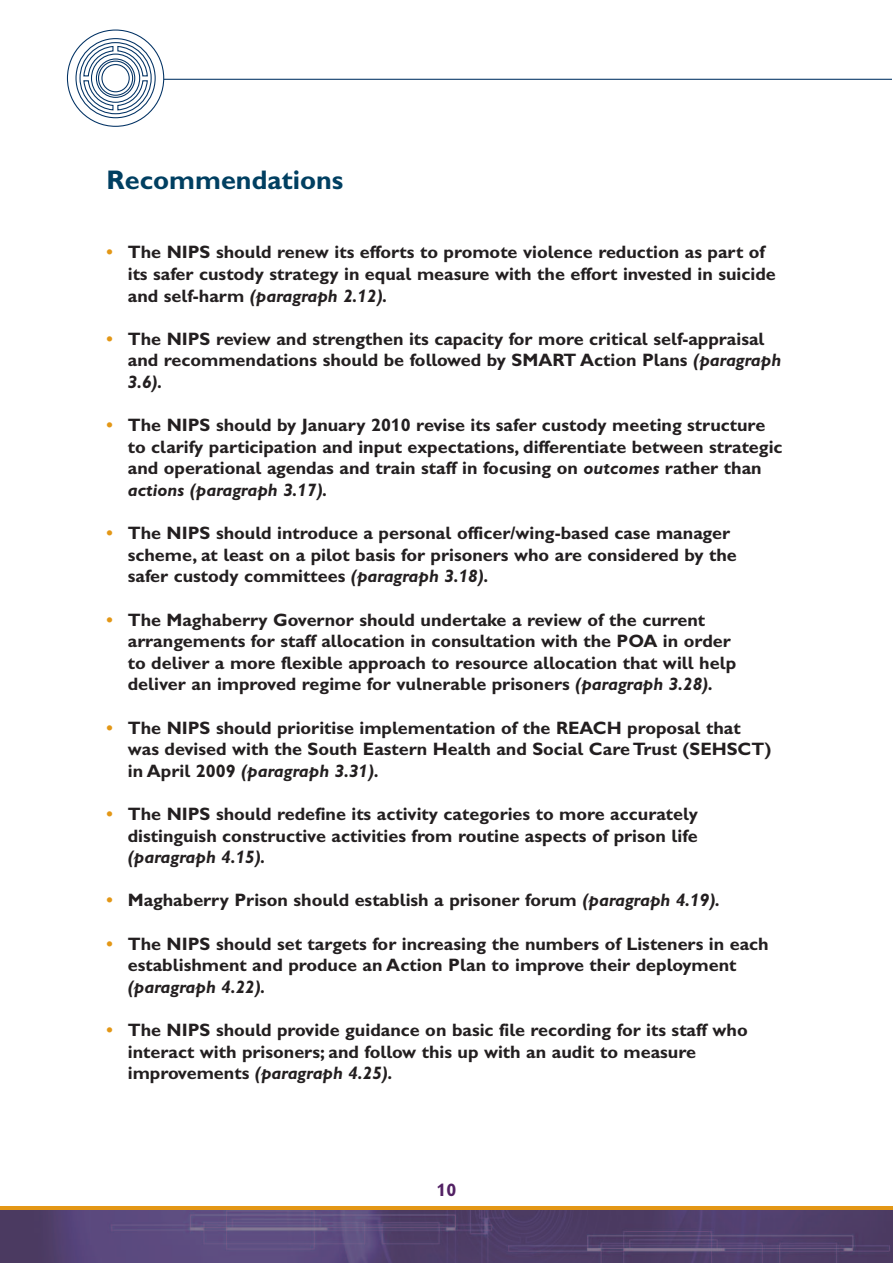
<style>
.page{position:relative;width:893px;height:1263px;background:#fff}
.page>*{position:absolute;margin:0;border:0;box-sizing:border-box;transform-origin:0 0}
.t1{font:27px "Gill Sans Hta Bold Plain";color:#003f61}
.t2{font:18px/21.6px "Gill Sans Hta Bold Plain";color:#231f20}
.t3{font:18px "Gill Sans Hta Bold Italic Plain";color:#231f20}
.t4{font:18px "Gill Sans Hta Bold Plain";color:#522164}
.s1{color:#e39716}
.s2{font-family:"Gill Sans Hta Bold Plain"}
.s3{font-family:"Gill Sans Hta Bold Italic Plain"}
</style>
<div class="page">
<svg style="left:0;top:1206px;width:893px;height:5px;background:#c68628"></svg>
<img style="left:0;top:1211px;width:893px;height:52px">
<hr style="left:164px;top:79px;width:727px;height:1px;background:#003163">
<div style="left:79px;top:42px;width:73px;height:72px;border:1px solid #003163;border-radius:50%"></div>
<div style="left:75px;top:38px;width:81px;height:80px;border:1px solid #003163;border-radius:50%"></div>
<svg style="left:83px;top:45px;width:65px;height:66px"></svg>
<h1 class="t1" style="left:107px;top:171px;width:238px">Recommendations</h1>
<p class="t2" style="left:128px;top:243px;width:649px;text-indent:-21px"><span class="s1">•</span> The NIPS should renew its efforts to promote violence reduction as part of its safer custody strategy in equal measure with the effort invested in suicide</p>
<p class="t3" style="left:128px;top:289px;width:261px"><span class="s2">and self-harm</span> (paragraph 2.12).</p>
<p class="t2" style="left:128px;top:330px;width:655px;text-indent:-21px"><span class="s1">•</span> The NIPS review and strengthen its capacity for more critical self-appraisal and recommendations should be followed by SMART Action Plans <span class="s3">(paragraph</span></p>
<p class="t3" style="left:128px;top:376px;width:36px">3.6).</p>
<p class="t2" style="left:128px;top:416px;width:656px;text-indent:-21px"><span class="s1">•</span> The NIPS should by January 2010 revise its safer custody meeting structure to clarify participation and input expectations, differentiate between strategic and operational agendas and train staff in focusing on <span class="s3">outcomes</span> rather than</p>
<p class="t3" style="left:128px;top:484px;width:201px">actions (paragraph 3.17).</p>
<p class="t2" style="left:128px;top:524px;width:610px;text-indent:-21px"><span class="s1">•</span> The NIPS should introduce a personal officer/wing-based case manager scheme, at least on a pilot basis for prisoners who are considered by the safer custody committees <span class="s3">(paragraph 3.18).</span></p>
<p class="t2" style="left:128px;top:611px;width:610px;text-indent:-21px"><span class="s1">•</span> The Maghaberry Governor should undertake a review of the current arrangements for staff allocation in consultation with the POA in order to deliver a more flexible approach to resource allocation that will help deliver an improved regime for vulnerable prisoners <span class="s3">(paragraph 3.28).</span></p>
<p class="t2" style="left:128px;top:719px;width:645px;text-indent:-21px"><span class="s1">•</span> The NIPS should prioritise implementation of the REACH proposal that was devised with the South Eastern Health and Social Care Trust (SEHSCT)</p>
<p class="t3" style="left:128px;top:764px;width:253px"><span class="s2">in April 2009</span> (paragraph 3.31).</p>
<p class="t2" style="left:107px;top:805px;width:593px;text-align:right"><span class="s1">•</span> The NIPS should redefine its activity categories to more accurately distinguish constructive activities from routine aspects of prison life</p>
<p class="t3" style="left:128px;top:851px;width:139px">(paragraph 4.15).</p>
<p class="t2" style="left:107px;top:891px;width:615px"><span class="s1">•</span> Maghaberry Prison should establish a prisoner forum <span class="s3">(paragraph 4.19).</span></p>
<p class="t2" style="left:128px;top:935px;width:642px;text-indent:-21px"><span class="s1">•</span> The NIPS should set targets for increasing the numbers of Listeners in each establishment and produce an Action Plan to improve their deployment</p>
<p class="t3" style="left:128px;top:980px;width:139px">(paragraph 4.22).</p>
<p class="t2" style="left:128px;top:1021px;width:621px;text-indent:-21px"><span class="s1">•</span> The NIPS should provide guidance on basic file recording for its staff who interact with prisoners; and follow this up with an audit to measure</p>
<p class="t3" style="left:128px;top:1067px;width:266px"><span class="s2">improvements</span> (paragraph 4.25).</p>
<p class="t4" style="left:437px;top:1184px;width:21px">10</p>
</div>
